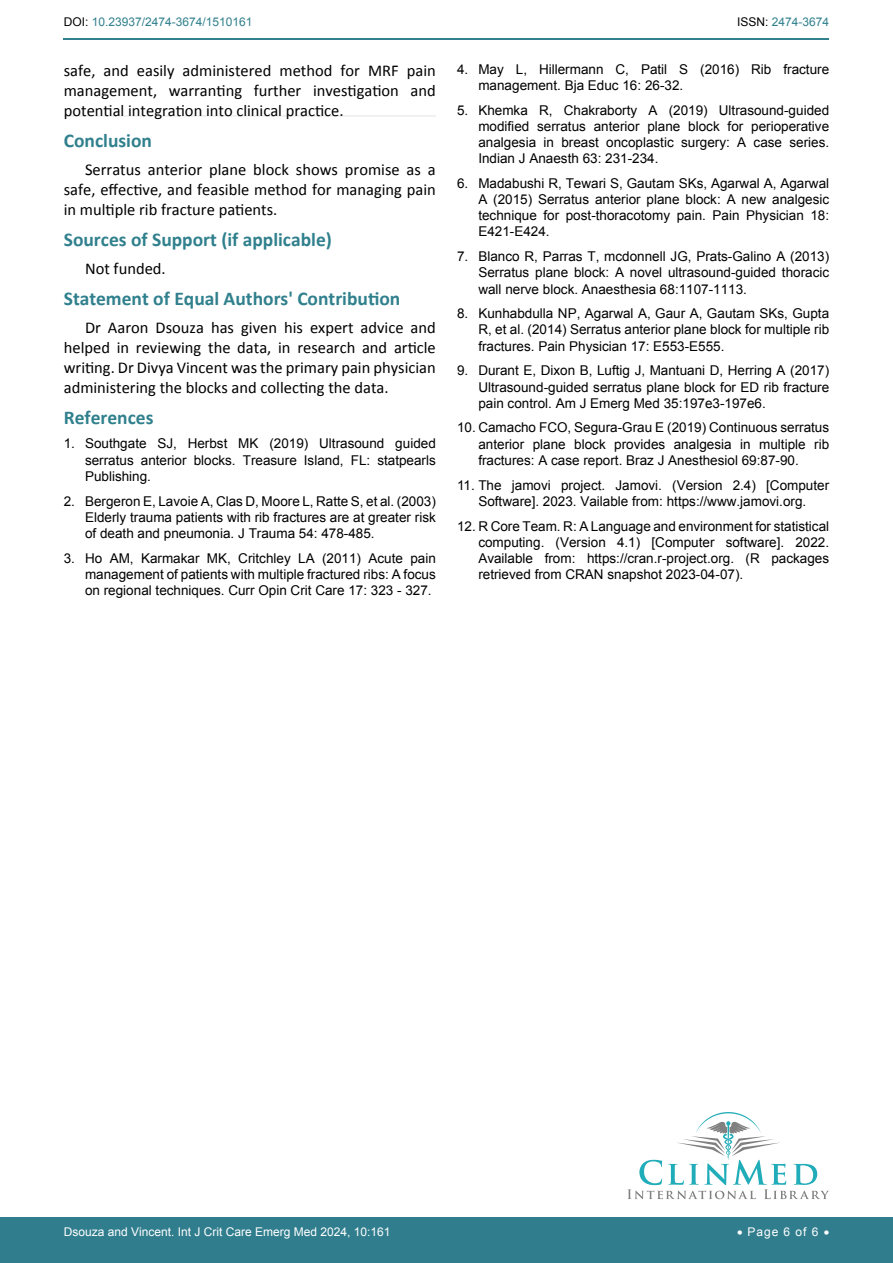
<style>
.page{position:relative;width:893px;height:1263px;background:#fff}
.page>*{position:absolute;margin:0;border:0;box-sizing:border-box;transform-origin:0 0}
.t1{font:700 19.5px "Calibri";color:#30808d}
.t2{font:16.5px/19.8px "Calibri";color:#000;text-align:justify}
.t3{font:13.5px/16.2px "Arial";color:#000;text-align:justify}
.t4{font:12px "Arial";color:#fff}
.t5{font:12px "Arial";color:#30808d}
.s1{color:#000}
</style>
<div class="page">
<div style="left:0;top:1217px;width:893px;height:46px;background:#307d8d"></div>
<hr style="left:64px;top:38px;width:765px;height:2px;background:#30808d">
<hr style="left:64px;top:116px;width:372px;height:1px;background:#e3e3e3">
<svg style="left:627px;top:1112px;width:202px;height:87px"></svg>
<p class="t5" style="left:64px;top:14px;width:190px"><span class="s1">DOI:</span> 10.23937/2474-3674/1510161</p>
<p class="t5" style="left:737px;top:14px;width:94px"><span class="s1">ISSN:</span> 2474-3674</p>
<p class="t2" style="left:64px;top:61px;width:374px">safe, and easily administered method for MRF pain management, warranting further investigation and potential integration into clinical practice.</p>
<h1 class="t1" style="left:64px;top:128px;width:90px">Conclusion</h1>
<p class="t2" style="left:64px;top:160px;width:374px;text-indent:21px">Serratus anterior plane block shows promise as a safe, effective, and feasible method for managing pain in multiple rib fracture patients.</p>
<h1 class="t1" style="left:64px;top:227px;width:270px">Sources of Support (if applicable)</h1>
<p class="t2" style="left:85px;top:259px;width:82px">Not funded.</p>
<h1 class="t1" style="left:64px;top:286px;width:338px">Statement of Equal Authors' Contribution</h1>
<p class="t2" style="left:64px;top:318px;width:374px;text-indent:21px">Dr Aaron Dsouza has given his expert advice and helped in reviewing the data, in research and article writing. Dr Divya Vincent was the primary pain physician administering the blocks and collecting the data.</p>
<h1 class="t1" style="left:64px;top:405px;width:91px">References</h1>
<p class="t3" style="left:85px;top:436px;width:352px;text-indent:-21px">1. Southgate SJ, Herbst MK (2019) Ultrasound guided serratus anterior blocks. Treasure Island, FL: statpearls Publishing.</p>
<p class="t3" style="left:85px;top:493px;width:352px;text-indent:-21px">2. Bergeron E, Lavoie A, Clas D, Moore L, Ratte S, et al. (2003)<br>Elderly trauma patients with rib fractures are at greater risk of death and pneumonia. J Trauma 54: 478-485.</p>
<p class="t3" style="left:85px;top:550px;width:352px;text-indent:-21px">3. Ho AM, Karmakar MK, Critchley LA (2011) Acute pain management of patients with multiple fractured ribs: A focus on regional techniques. Curr Opin Crit Care 17: 323 - 327.</p>
<p class="t3" style="left:478px;top:61px;width:352px;text-indent:-21px">4. May L, Hillermann C, Patil S (2016) Rib fracture management. Bja Educ 16: 26-32.</p>
<p class="t3" style="left:478px;top:102px;width:352px;text-indent:-21px">5. Khemka R, Chakraborty A (2019) Ultrasound-guided modified serratus anterior plane block for perioperative analgesia in breast oncoplastic surgery: A case series.<br>Indian J Anaesth 63: 231-234.</p>
<p class="t3" style="left:478px;top:175px;width:352px;text-indent:-21px">6. Madabushi R, Tewari S, Gautam SKs, Agarwal A, Agarwal A (2015) Serratus anterior plane block: A new analgesic technique for post-thoracotomy pain. Pain Physician 18:<br>E421-E424.</p>
<p class="t3" style="left:478px;top:248px;width:352px;text-indent:-21px">7. Blanco R, Parras T, mcdonnell JG, Prats-Galino A (2013)<br>Serratus plane block: A novel ultrasound-guided thoracic wall nerve block. Anaesthesia 68:1107-1113.</p>
<p class="t3" style="left:478px;top:306px;width:352px;text-indent:-21px">8. Kunhabdulla NP, Agarwal A, Gaur A, Gautam SKs, Gupta R, et al. (2014) Serratus anterior plane block for multiple rib fractures. Pain Physician 17: E553-E555.</p>
<p class="t3" style="left:478px;top:363px;width:352px;text-indent:-21px">9. Durant E, Dixon B, Luftig J, Mantuani D, Herring A (2017)<br>Ultrasound-guided serratus plane block for ED rib fracture pain control. Am J Emerg Med 35:197e3-197e6.</p>
<p class="t3" style="left:478px;top:420px;width:352px;text-indent:-21px">10. Camacho FCO, Segura-Grau E (2019) Continuous serratus anterior plane block provides analgesia in multiple rib fractures: A case report. Braz J Anesthesiol 69:87-90.</p>
<p class="t3" style="left:457px;top:477px;width:374px;text-align:center">11. The jamovi project. Jamovi. (Version 2.4) [Computer<br>Software]. 2023. Vailable from: https://www.jamovi.org.</p>
<p class="t3" style="left:478px;top:518px;width:352px;text-indent:-21px">12. R Core Team. R: A Language and environment for statistical computing. (Version 4.1) [Computer software]. 2022.<br>Available from: https://cran.r-project.org. (R packages retrieved from CRAN snapshot 2023-04-07).</p>
<p class="t4" style="left:64px;top:1223px;width:328px">Dsouza and Vincent. Int J Crit Care Emerg Med 2024, 10:161</p>
<p class="t4" style="left:737px;top:1223px;width:94px">• Page 6 of 6 •</p>
</div>
